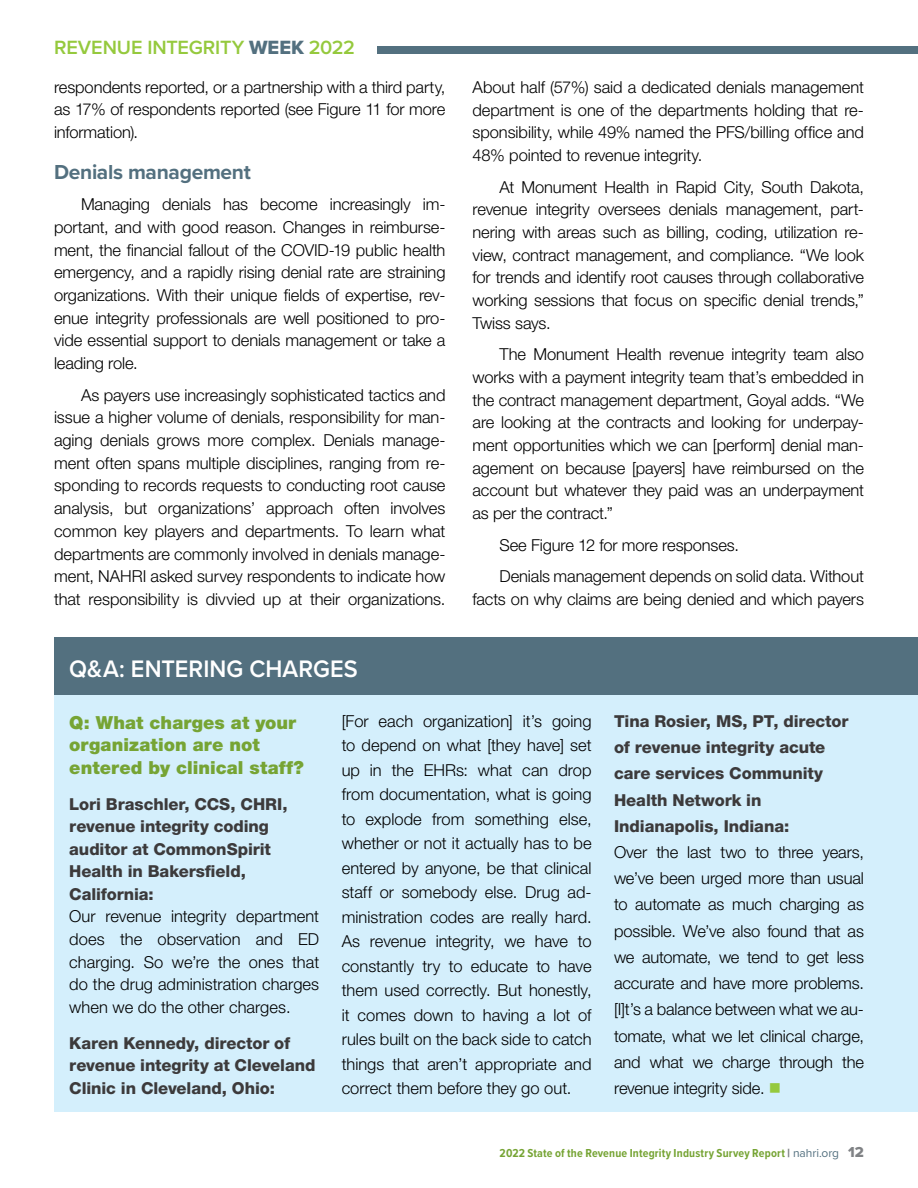
<style>
.page{position:relative;width:918px;height:1188px;background:#fff}
.page>*{position:absolute;margin:0;border:0;box-sizing:border-box;transform-origin:0 0}
.t1{font:600 24.75px "Proxima Nova";letter-spacing:.005em;color:#fff;scale:.95 1}
.t2{font:700 21px "Proxima Nova";letter-spacing:-.015em;color:#53707f}
.t3{font:600 19.8px "Proxima Nova";letter-spacing:-.005em;color:#95c93d}
.t4{font:900 18px/22.5px "Helvetica Neue LT Std";letter-spacing:.005em;color:#76a434}
.t5{font:300 16.5px/22.6px "Helvetica Neue LT Std";letter-spacing:-.005em;color:#000;text-align:justify}
.t6{font:800 16.5px/22.5px "Helvetica Neue LT Std";letter-spacing:-.005em;color:#3c3a3b}
.t7{font:700 12px "Proxima Nova Cond";letter-spacing:.015em;color:#76a434}
.s1{font-family:"Proxima Nova Extrabld";font-weight:400;color:#53707f}
.s2{color:#95c93d}
.s3{font-weight:900;color:#808285}
.s4{font-family:"Proxima Nova";font-weight:400;color:#53707f}
.s5{font-family:"Proxima Nova Extrabld";font-weight:400;font-size:15px;color:#808285}
</style>
<div class="page">
<div style="left:377px;top:47px;width:541px;height:7px;background:#53707f"></div>
<div style="left:54px;top:637px;width:864px;height:475px;background:#d4effc"></div>
<div style="left:54px;top:637px;width:864px;height:58px;background:#53707f"></div>
<p class="t3" style="left:54px;top:33px;width:302px">REVENUE INTEGRITY <span class="s1">WEEK</span> 2022</p>
<p class="t5" style="left:54px;top:75px;width:393px">respondents reported, or a partnership with a third party, as 17% of respondents reported (see Figure 11 for more information).</p>
<p class="t2" style="left:54px;top:156px;width:198px">Denials management</p>
<p class="t5" style="left:54px;top:193px;width:393px;text-indent:27px">Managing denials has become increasingly im&shy;portant, and with good reason. Changes in reimburse&shy;ment, the financial fallout of the COVID-19 public health emergency, and a rapidly rising denial rate are straining organizations. With their unique fields of expertise, rev&shy;enue integrity professionals are well positioned to pro&shy;vide essential support to denials management or take a leading role.</p>
<p class="t5" style="left:54px;top:383px;width:393px;text-indent:27px">As payers use increasingly sophisticated tactics and issue a higher volume of denials, responsibility for man&shy;aging denials grows more complex. Denials manage&shy;ment often spans multiple disciplines, ranging from re&shy;sponding to records requests to conducting root cause analysis, but organizations’ approach often involves common key players and departments. To learn what departments are commonly involved in denials manage&shy;ment, NAHRI asked survey respondents to indicate how that responsibility is divvied up at their organizations.</p>
<p class="t5" style="left:473px;top:75px;width:393px">About half (57%) said a dedicated denials management department is one of the departments holding that re&shy;sponsibility, while 49% named the PFS/billing office and 48% pointed to revenue integrity.</p>
<p class="t5" style="left:473px;top:175px;width:393px;text-indent:27px">At Monument Health in Rapid City, South Dakota, revenue integrity oversees denials management, part&shy;nering with areas such as billing, coding, utilization re&shy;view, contract management, and compliance. “We look for trends and identify root causes through collaborative working sessions that focus on specific denial trends,” Twiss says.</p>
<p class="t5" style="left:473px;top:343px;width:393px;text-indent:27px">The Monument Health revenue integrity team also works with a payment integrity team that’s embedded in the contract management department, Goyal adds. “We are looking at the contracts and looking for underpay&shy;ment opportunities which we can [perform] denial man&shy;agement on because [payers] have reimbursed on the account but whatever they paid was an underpayment as per the contract.”</p>
<p class="t5" style="left:500px;top:529px;width:366px;line-height:31.7px">See Figure 12 for more responses.<br>Denials management depends on solid data. Without</p>
<p class="t5" style="left:473px;top:587px;width:393px">facts on why claims are being denied and which payers</p>
<h1 class="t1" style="left:69px;top:651px;width:305px">Q&amp;A: ENTERING CHARGES</h1>
<p class="t4" style="left:69px;top:711px;width:236px">Q: What charges at your organization are not entered by clinical staff?</p>
<p class="t6" style="left:69px;top:793px;width:220px">Lori Braschler, CCS, CHRI, revenue integrity coding auditor at CommonSpirit<br>Health in Bakersfield,<br>California:</p>
<p class="t5" style="left:69px;top:905px;width:251px">Our revenue integrity department does the observation and ED charging. So we’re the ones that do the drug administration charges when we do the other charges.</p>
<p class="t6" style="left:69px;top:1032px;width:248px">Karen Kennedy, director of revenue integrity at Cleveland<br>Clinic in Cleveland, Ohio:</p>
<p class="t5" style="left:342px;top:709px;width:251px;line-height:24.5px">[For each organization] it’s going to depend on what [they have] set up in the EHRs: what can drop from documentation, what is going to explode from something else, whether or not it actually has to be entered by anyone, be that clinical staff or somebody else. Drug ad&shy;ministration codes are really hard.<br>As revenue integrity, we have to constantly try to educate to have them used correctly. But honestly, it comes down to having a lot of rules built on the back side to catch things that aren’t appropriate and correct them before they go out.</p>
<p class="t6" style="left:614px;top:708px;width:236px;line-height:26.2px">Tina Rosier, MS, PT, director of revenue integrity acute care services Community<br>Health Network in<br>Indianapolis, Indiana:</p>
<p class="t5" style="left:614px;top:839px;width:251px;line-height:26.2px">Over the last two to three years, we’ve been urged more than usual to automate as much charging as possible. We’ve also found that as we automate, we tend to get less accurate and have more problems. [I]t’s a balance between what we au&shy;tomate, what we let clinical charge, and what we charge through the revenue integrity side. <span class="s2">■</span></p>
<p class="t7" style="left:500px;top:1145px;width:366px">2022 State of the Revenue Integrity Industry Survey Report <span class="s3">|</span> <span class="s4">nahri.org</span> <span class="s5">12</span></p>
</div>
